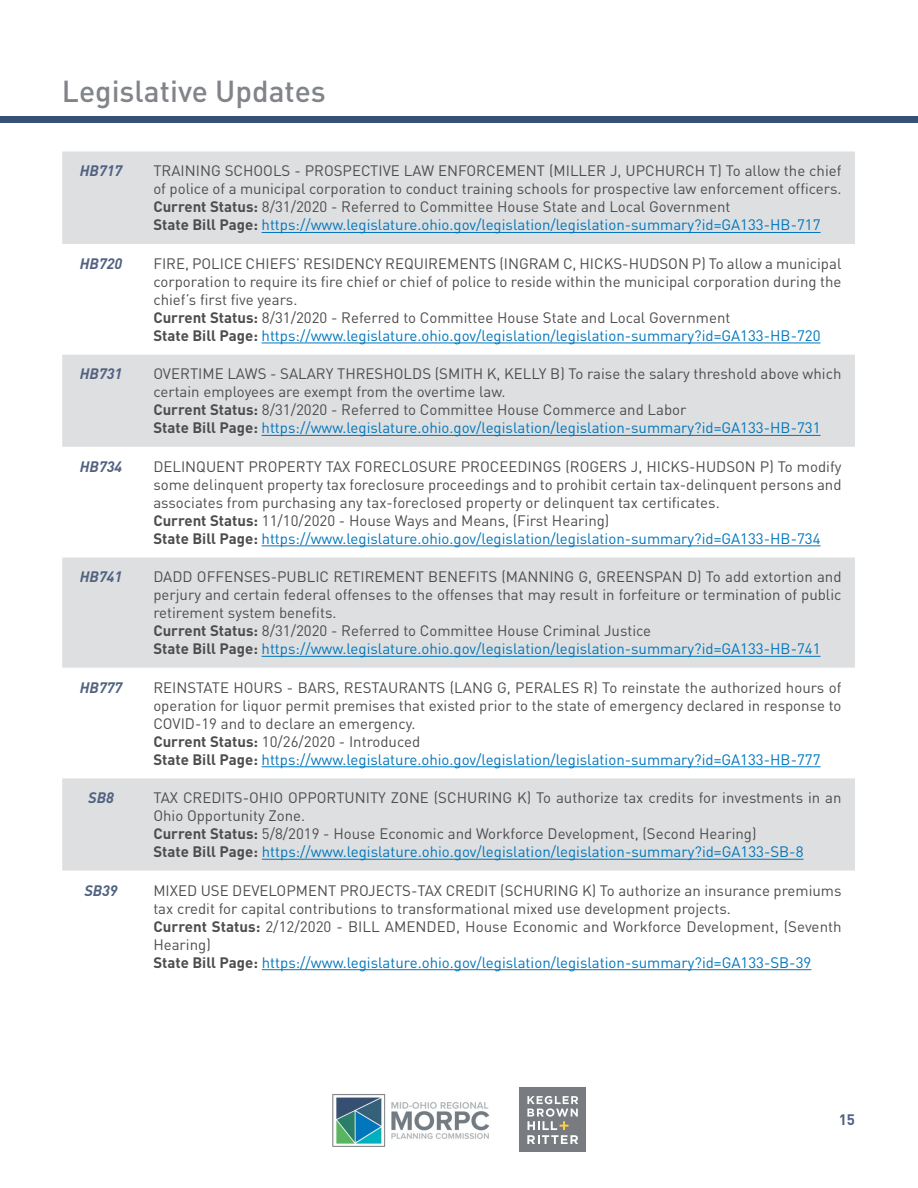
<style>
.page{position:relative;width:918px;height:1188px;background:#fff}
.page>*{position:absolute;margin:0;border:0;box-sizing:border-box;transform-origin:0 0}
.t1{font:500 30px "DIN Pro";color:#818489}
.t2{font:15px/18px "DIN Pro";color:#4d4d4f}
.t3{font:italic 700 15px "DIN Pro";color:#516181}
.t4{font:700 15px "DIN Pro";color:#516181}
.s1{font-weight:700}
.s2{color:#0076bd}
</style>
<div class="page">
<div style="left:520px;top:1088px;width:66px;height:64px;background:#787c81"></div>
<svg style="left:527px;top:1096px;width:51px;height:48px"></svg>
<img style="left:332px;top:1094px;width:158px;height:53px">
<div style="left:62px;top:152px;width:793px;height:92px;background:#dddfe0"></div>
<svg style="left:62px;top:342px;width:793px;height:629px"></svg>
<hr style="left:262px;top:232px;width:559px;height:1px;background:#0076bd">
<hr style="left:262px;top:343px;width:559px;height:1px;background:#0076bd">
<hr style="left:262px;top:435px;width:559px;height:1px;background:#0076bd">
<hr style="left:262px;top:545px;width:559px;height:1px;background:#0076bd">
<hr style="left:262px;top:656px;width:559px;height:1px;background:#0076bd">
<hr style="left:262px;top:766px;width:559px;height:1px;background:#0076bd">
<hr style="left:262px;top:859px;width:542px;height:1px;background:#0076bd">
<hr style="left:262px;top:969px;width:549px;height:1px;background:#0076bd">
<div style="left:0;top:116px;width:918px;height:7px;background:#375073"></div>
<h1 class="t1" style="left:62px;top:71px;width:265px">Legislative Updates</h1>
<p class="t3" style="left:80px;top:159px;width:44px">HB717</p>
<p class="t2" style="left:153px;top:161px;width:690px">TRAINING SCHOOLS - PROSPECTIVE LAW ENFORCEMENT (MILLER J, UPCHURCH T) To allow the chief of police of a municipal corporation to conduct training schools for prospective law enforcement officers.<br><span class="s1">Current Status:</span> 8/31/2020 - Referred to Committee House State and Local Government<br><span class="s1">State Bill Page:</span> <span class="s2">https://www.legislature.ohio.gov/legislation/legislation-summary?id=GA133-HB-717</span></p>
<p class="t3" style="left:80px;top:251px;width:44px">HB720</p>
<p class="t2" style="left:153px;top:254px;width:690px">FIRE, POLICE CHIEFS’ RESIDENCY REQUIREMENTS (INGRAM C, HICKS-HUDSON P) To allow a municipal corporation to require its fire chief or chief of police to reside within the municipal corporation during the chief’s first five years.<br><span class="s1">Current Status:</span> 8/31/2020 - Referred to Committee House State and Local Government<br><span class="s1">State Bill Page:</span> <span class="s2">https://www.legislature.ohio.gov/legislation/legislation-summary?id=GA133-HB-720</span></p>
<p class="t3" style="left:80px;top:362px;width:44px">HB731</p>
<p class="t2" style="left:153px;top:364px;width:690px">OVERTIME LAWS - SALARY THRESHOLDS (SMITH K, KELLY B) To raise the salary threshold above which certain employees are exempt from the overtime law.<br><span class="s1">Current Status:</span> 8/31/2020 - Referred to Committee House Commerce and Labor<br><span class="s1">State Bill Page:</span> <span class="s2">https://www.legislature.ohio.gov/legislation/legislation-summary?id=GA133-HB-731</span></p>
<p class="t3" style="left:80px;top:454px;width:44px">HB734</p>
<p class="t2" style="left:153px;top:457px;width:690px">DELINQUENT PROPERTY TAX FORECLOSURE PROCEEDINGS (ROGERS J, HICKS-HUDSON P) To modify some delinquent property tax foreclosure proceedings and to prohibit certain tax-delinquent persons and associates from purchasing any tax-foreclosed property or delinquent tax certificates.<br><span class="s1">Current Status:</span> 11/10/2020 - House Ways and Means, (First Hearing)<br><span class="s1">State Bill Page:</span> <span class="s2">https://www.legislature.ohio.gov/legislation/legislation-summary?id=GA133-HB-734</span></p>
<p class="t3" style="left:80px;top:565px;width:44px">HB741</p>
<p class="t2" style="left:153px;top:567px;width:690px">DADD OFFENSES-PUBLIC RETIREMENT BENEFITS (MANNING G, GREENSPAN D) To add extortion and perjury and certain federal offenses to the offenses that may result in forfeiture or termination of public retirement system benefits.<br><span class="s1">Current Status:</span> 8/31/2020 - Referred to Committee House Criminal Justice<br><span class="s1">State Bill Page:</span> <span class="s2">https://www.legislature.ohio.gov/legislation/legislation-summary?id=GA133-HB-741</span></p>
<p class="t3" style="left:80px;top:675px;width:44px">HB777</p>
<p class="t2" style="left:153px;top:678px;width:690px">REINSTATE HOURS - BARS, RESTAURANTS (LANG G, PERALES R) To reinstate the authorized hours of operation for liquor permit premises that existed prior to the state of emergency declared in response to COVID-19 and to declare an emergency.<br><span class="s1">Current Status:</span> 10/26/2020 - Introduced<br><span class="s1">State Bill Page:</span> <span class="s2">https://www.legislature.ohio.gov/legislation/legislation-summary?id=GA133-HB-777</span></p>
<p class="t3" style="left:88px;top:785px;width:27px">SB8</p>
<p class="t2" style="left:153px;top:788px;width:690px">TAX CREDITS-OHIO OPPORTUNITY ZONE (SCHURING K) To authorize tax credits for investments in an Ohio Opportunity Zone.<br><span class="s1">Current Status:</span> 5/8/2019 - House Economic and Workforce Development, (Second Hearing)<br><span class="s1">State Bill Page:</span> <span class="s2">https://www.legislature.ohio.gov/legislation/legislation-summary?id=GA133-SB-8</span></p>
<p class="t3" style="left:84px;top:878px;width:35px">SB39</p>
<p class="t2" style="left:153px;top:881px;width:690px">MIXED USE DEVELOPMENT PROJECTS-TAX CREDIT (SCHURING K) To authorize an insurance premiums tax credit for capital contributions to transformational mixed use development projects.<br><span class="s1">Current Status:</span> 2/12/2020 - BILL AMENDED, House Economic and Workforce Development, (Seventh Hearing)<br><span class="s1">State Bill Page:</span> <span class="s2">https://www.legislature.ohio.gov/legislation/legislation-summary?id=GA133-SB-39</span></p>
<p class="t4" style="left:839px;top:1110px;width:18px">15</p>
</div>
